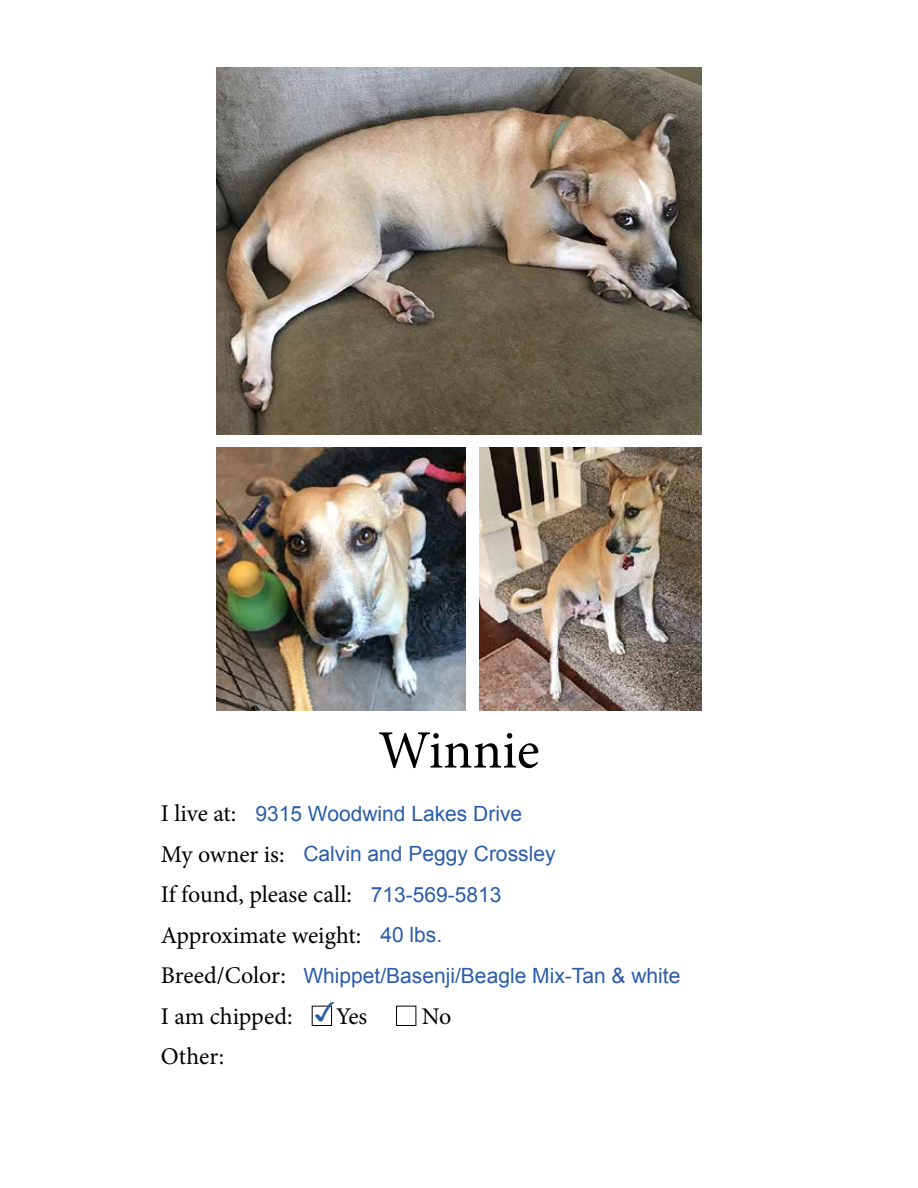
<style>
.page{position:relative;width:918px;height:1188px;background:#fff}
.page>*{position:absolute;margin:0;border:0;box-sizing:border-box;transform-origin:0 0}
.t1{font:54px "Minion Pro";color:#000}
.t2{font:27px "Monotype Sorts";color:#2a5caa}
.t3{font:24px/40.5px "Minion Pro";letter-spacing:-.005em;color:#000}
.t4{font:21px "Arial";color:#2a5caa}
</style>
<div class="page">
<img style="left:216px;top:67px;width:486px;height:368px">
<img style="left:216px;top:448px;width:249px;height:263px">
<img style="left:479px;top:448px;width:223px;height:263px">
<div style="left:312px;top:1006px;width:20px;height:20px;border:1px solid #000"></div>
<div style="left:396px;top:1006px;width:20px;height:20px;border:1px solid #000"></div>
<h1 class="t1" style="left:378px;top:714px;width:163px">Winnie</h1>
<p class="t3" style="left:161px;top:793px;width:202px">I live at:<br>My owner is:<br>If found, please call:<br>Approximate weight:<br>Breed/Color:<br>I am chipped:</p>
<p class="t4" style="left:255px;top:800px;width:268px">9315 Woodwind Lakes Drive</p>
<p class="t4" style="left:303px;top:840px;width:254px">Calvin and Peggy Crossley</p>
<p class="t4" style="left:371px;top:881px;width:132px">713-569-5813</p>
<p class="t4" style="left:380px;top:921px;width:63px">40 lbs.</p>
<p class="t4" style="left:303px;top:962px;width:379px">Whippet/Basenji/Beagle Mix-Tan &amp; white</p>
<p class="t2" style="left:315px;top:999px;width:26px">3</p>
<p class="t3" style="left:336px;top:996px;width:33px">Yes</p>
<p class="t3" style="left:422px;top:996px;width:31px">No</p>
<p class="t3" style="left:161px;top:1036px;width:65px">Other:</p>
</div>
